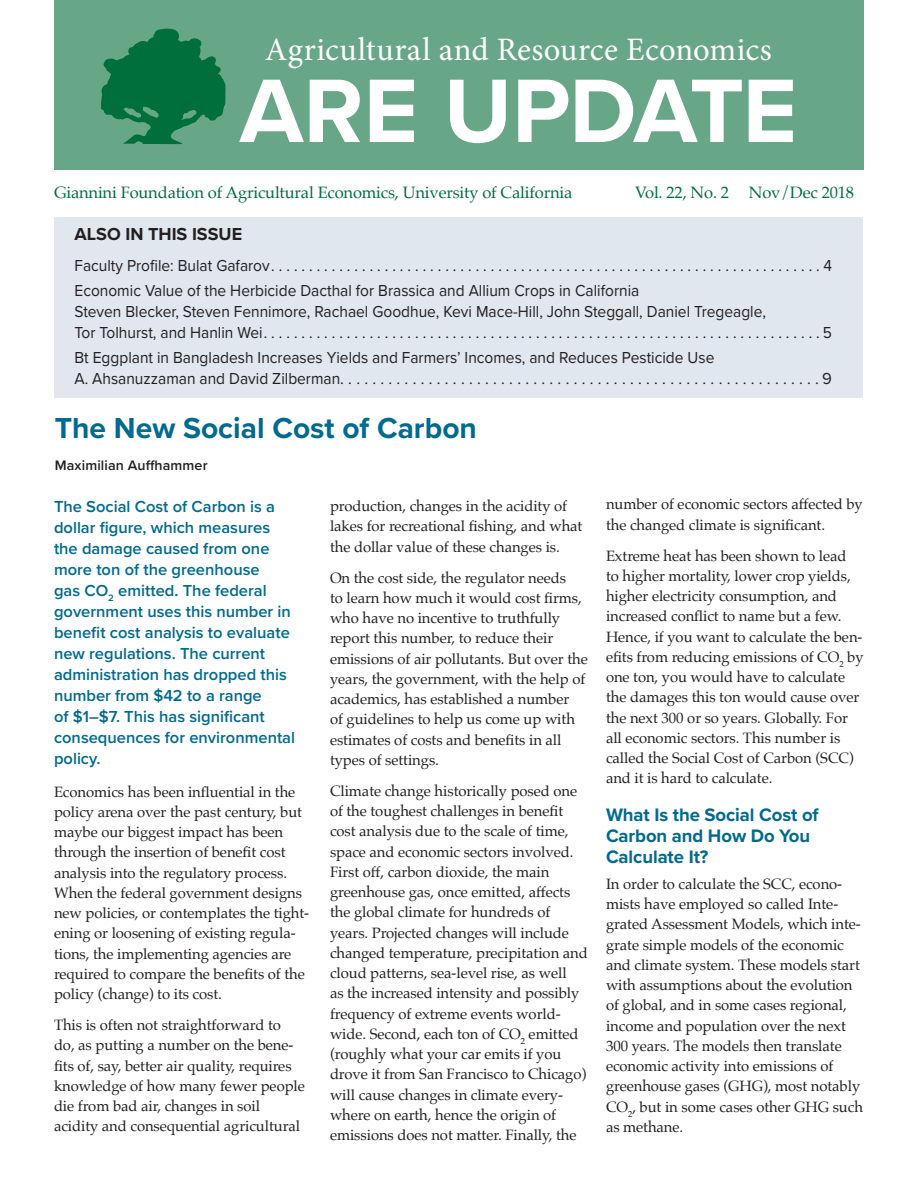
<style>
.page{position:relative;width:918px;height:1188px;background:#fff}
.page>*{position:absolute;margin:0;border:0;box-sizing:border-box;transform-origin:0 0}
.t1{font:700 93.45px "Proxima Nova";letter-spacing:-.01em;color:#fff}
.t2{font:32.7px "Minion Pro";letter-spacing:.01em;color:#fff}
.Article_Headline{font:700 30px "Proxima Nova";color:#006a90}
.Article_Subhead{font:700 18.75px/20.9px "Proxima Nova";letter-spacing:-.005em;color:#006a90}
.In_This_Issue{font:700 18px "Proxima Nova";color:#231f20}
.Contents{font:16.5px/21px "Proxima Nova";color:#231f20;scale:.94 1}
.Article_Abstract{font:600 16.5px/21px "Proxima Nova";color:#006a90}
.t3{font:16.5px "Palatino";letter-spacing:-.01em;color:#006f3c}
.Article_Body__Palati{font:15px/20.2px "Palatino";letter-spacing:-.005em;color:#231f20}
.Author{font:600 14.25px "Proxima Nova";letter-spacing:.01em;color:#231f20}
</style>
<div class="page">
<div style="left:54px;top:0;width:810px;height:169px;background:#67a788"></div>
<svg style="left:101px;top:29px;width:125px;height:115px"></svg>
<div style="left:55px;top:217px;width:808px;height:180px;background:#e0e7ee"></div>
<h2 class="t2" style="left:265px;top:28px;width:508px">Agricultural and Resource Economics</h2>
<h1 class="t1" style="left:240px;top:41px;width:559px">ARE UPDATE</h1>
<p class="t3" style="left:54px;top:179px;width:520px">Giannini Foundation of Agricultural Economics, University of California</p>
<p class="t3" style="left:635px;top:179px;width:220px">Vol. 22, No. 2 Nov/Dec 2018</p>
<p class="In_This_Issue" style="left:75px;top:221px;width:169px">ALSO IN THIS ISSUE</p>
<p class="Contents" style="left:75px;top:254px;width:807px">Faculty Profile: Bulat Gafarov . . . . . . . . . . . . . . . . . . . . . . . . . . . . . . . . . . . . . . . . . . . . . . . . . . . . . . . . . . . . . . . . . . . . . . . . 4</p>
<p class="Contents" style="left:75px;top:279px;width:602px">Economic Value of the Herbicide Dacthal for Brassica and Allium Crops in California</p>
<p class="Contents" style="left:75px;top:300px;width:807px">Steven Blecker, Steven Fennimore, Rachael Goodhue, Kevi Mace-Hill, John Steggall, Daniel Tregeagle,<br>Tor Tolhurst, and Hanlin Wei . . . . . . . . . . . . . . . . . . . . . . . . . . . . . . . . . . . . . . . . . . . . . . . . . . . . . . . . . . . . . . . . . . . . . . . . . 5</p>
<p class="Contents" style="left:75px;top:346px;width:682px">Bt Eggplant in Bangladesh Increases Yields and Farmers’ Incomes, and Reduces Pesticide Use</p>
<p class="Contents" style="left:75px;top:367px;width:807px">A. Ahsanuzzaman and David Zilberman............................................................9</p>
<p class="Article_Headline" style="left:55px;top:406px;width:424px">The New Social Cost of Carbon</p>
<p class="Author" style="left:55px;top:454px;width:154px">Maximilian Auffhammer</p>
<p class="Article_Abstract" style="left:54px;top:495px;width:243px">The Social Cost of Carbon is a dollar figure, which measures the damage caused from one more ton of the greenhouse<br>gas CO<sub>2</sub> emitted. The federal government uses this number in benefit cost analysis to evaluate new regulations. The current administration has dropped this number from $42 to a range<br>of $1–$7. This has significant consequences for environmental policy.</p>
<p class="Article_Body__Palati" style="left:330px;top:496px;width:254px">production, changes in the acidity of lakes for recreational fishing, and what the dollar value of these changes is.</p>
<p class="Article_Body__Palati" style="left:330px;top:567px;width:259px">On the cost side, the regulator needs<br>to learn how much it would cost firms, who have no incentive to truthfully report this number, to reduce their emissions of air pollutants. But over the years, the government, with the help of academics, has established a number<br>of guidelines to help us come up with estimates of costs and benefits in all types of settings.</p>
<p class="Article_Body__Palati" style="left:330px;top:781px;width:259px">Climate change historically posed one of the toughest challenges in benefit cost analysis due to the scale of time, space and economic sectors involved.<br>First off, carbon dioxide, the main greenhouse gas, once emitted, affects the global climate for hundreds of years. Projected changes will include changed temperature, precipitation and cloud patterns, sea-level rise, as well<br>as the increased intensity and possibly frequency of extreme events world&shy;wide. Second, each ton of CO<sub>2</sub> emitted (roughly what your car emits if you drove it from San Francisco to Chicago) will cause changes in climate every&shy;where on earth, hence the origin of emissions does not matter. Finally, the</p>
<p class="Article_Body__Palati" style="left:54px;top:781px;width:257px">Economics has been influential in the policy arena over the past century, but maybe our biggest impact has been through the insertion of benefit cost analysis into the regulatory process.<br>When the federal government designs new policies, or contemplates the tight&shy;ening or loosening of existing regula&shy;tions, the implementing agencies are required to compare the benefits of the policy (change) to its cost.</p>
<p class="Article_Body__Palati" style="left:54px;top:1015px;width:252px">This is often not straightforward to do, as putting a number on the bene&shy;fits of, say, better air quality, requires knowledge of how many fewer people die from bad air, changes in soil acidity and consequential agricultural</p>
<p class="Article_Body__Palati" style="left:606px;top:494px;width:258px">number of economic sectors affected by the changed climate is significant.</p>
<p class="Article_Body__Palati" style="left:606px;top:545px;width:259px">Extreme heat has been shown to lead<br>to higher mortality, lower crop yields, higher electricity consumption, and increased conflict to name but a few.<br>Hence, if you want to calculate the ben&shy;efits from reducing emissions of CO<sub>2</sub> by one ton, you would have to calculate the damages this ton would cause over the next 300 or so years. Globally. For all economic sectors. This number is called the Social Cost of Carbon (SCC) and it is hard to calculate.</p>
<p class="Article_Subhead" style="left:606px;top:804px;width:214px">What Is the Social Cost of<br>Carbon and How Do You<br>Calculate It?</p>
<p class="Article_Body__Palati" style="left:606px;top:873px;width:258px">In order to calculate the SCC, econo&shy;mists have employed so called Inte&shy;grated Assessment Models, which inte&shy;grate simple models of the economic and climate system. These models start with assumptions about the evolution of global, and in some cases regional, income and population over the next 300 years. The models then translate economic activity into emissions of greenhouse gases (GHG), most notably CO<sub>2</sub>, but in some cases other GHG such as methane.</p>
</div>
